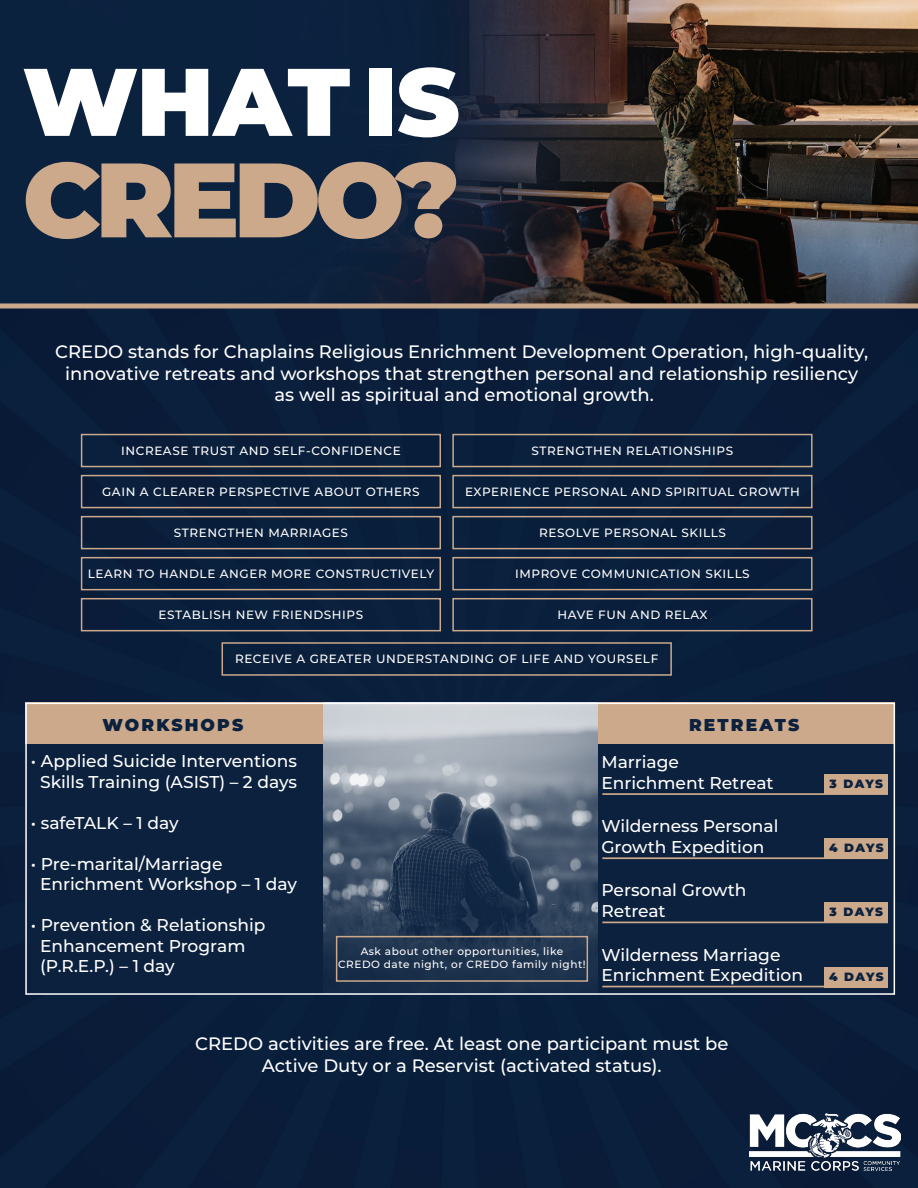
<style>
.page{position:relative;width:918px;height:1188px;background:#fff}
.page>*{position:absolute;margin:0;border:0;box-sizing:border-box;transform-origin:0 0}
.t1{font:900 105.45px "Montserrat";letter-spacing:-.055em;color:#cca98b}
.t2{font:900 95.7px "Montserrat";letter-spacing:-.01em;color:#fff}
.t3{font:500 18px "Montserrat";color:#fff}
.t4{font:500 17.1px "Montserrat";color:#fff}
.t5{font:900 17.1px "Montserrat";letter-spacing:.125em;color:#0b213e}
.t6{font:500 12px "Montserrat";letter-spacing:.05em;color:#fff}
.t7{font:900 12px "Montserrat";letter-spacing:.11em;color:#0b213e}
.t8{font:500 10.5px "Montserrat";letter-spacing:.05em;color:#fff}
</style>
<div class="page">
<img style="left:0;top:0;width:918px;height:1188px">
<img style="left:749px;top:1113px;width:152px;height:58px">
<div style="left:222px;top:642px;width:450px;height:34px;border:2px solid #cca98b"></div>
<div style="left:81px;top:434px;width:360px;height:33px;border:2px solid #cca98b"></div>
<div style="left:81px;top:516px;width:360px;height:33px;border:2px solid #cca98b"></div>
<div style="left:81px;top:475px;width:360px;height:33px;border:2px solid #cca98b"></div>
<div style="left:81px;top:557px;width:360px;height:33px;border:2px solid #cca98b"></div>
<div style="left:81px;top:598px;width:360px;height:33px;border:2px solid #cca98b"></div>
<div style="left:452px;top:434px;width:361px;height:33px;border:2px solid #cca98b"></div>
<div style="left:452px;top:516px;width:361px;height:33px;border:2px solid #cca98b"></div>
<div style="left:452px;top:475px;width:361px;height:33px;border:2px solid #cca98b"></div>
<div style="left:452px;top:557px;width:361px;height:33px;border:2px solid #cca98b"></div>
<div style="left:452px;top:598px;width:361px;height:33px;border:2px solid #cca98b"></div>
<div style="left:25px;top:703px;width:299px;height:292px;background:#0b213e"></div>
<div style="left:25px;top:703px;width:299px;height:41px;background:#cca98b"></div>
<div style="left:597px;top:703px;width:298px;height:292px;background:#0b213e"></div>
<div style="left:597px;top:703px;width:298px;height:41px;background:#cca98b"></div>
<hr style="left:602px;top:793px;width:286px;height:2px;background:#cca98b">
<div style="left:825px;top:774px;width:63px;height:20px;background:#cca98b"></div>
<hr style="left:602px;top:922px;width:286px;height:1px;background:#cca98b">
<div style="left:825px;top:903px;width:63px;height:20px;background:#cca98b"></div>
<hr style="left:602px;top:857px;width:286px;height:2px;background:#cca98b">
<div style="left:825px;top:839px;width:63px;height:19px;background:#cca98b"></div>
<hr style="left:602px;top:986px;width:286px;height:1px;background:#cca98b">
<div style="left:825px;top:967px;width:63px;height:20px;background:#cca98b"></div>
<img style="left:324px;top:706px;width:274px;height:286px">
<div style="left:336px;top:936px;width:252px;height:46px;border:2px solid #cca98b"></div>
<div style="left:25px;top:703px;width:870px;height:292px;border:2px solid #fff"></div>
<p class="t2" style="left:23px;top:30px;width:439px">WHAT IS</p>
<p class="t1" style="left:23px;top:121px;width:438px">CREDO?</p>
<p class="t3" style="left:55px;top:339px;width:814px">CREDO stands for Chaplains Religious Enrichment Development Operation, high-quality,</p>
<p class="t3" style="left:65px;top:361px;width:794px">innovative retreats and workshops that strengthen personal and relationship resiliency</p>
<p class="t3" style="left:274px;top:383px;width:381px">as well as spiritual and emotional growth.</p>
<p class="t6" style="left:121px;top:442px;width:281px">INCREASE TRUST AND SELF-CONFIDENCE</p>
<p class="t6" style="left:532px;top:442px;width:203px">STRENGTHEN RELATIONSHIPS</p>
<p class="t6" style="left:102px;top:483px;width:319px">GAIN A CLEARER PERSPECTIVE ABOUT OTHERS</p>
<p class="t6" style="left:465px;top:483px;width:336px">EXPERIENCE PERSONAL AND SPIRITUAL GROWTH</p>
<p class="t6" style="left:174px;top:524px;width:176px">STRENGTHEN MARRIAGES</p>
<p class="t6" style="left:539px;top:524px;width:188px">RESOLVE PERSONAL SKILLS</p>
<p class="t6" style="left:88px;top:565px;width:348px">LEARN TO HANDLE ANGER MORE CONSTRUCTIVELY</p>
<p class="t6" style="left:159px;top:606px;width:206px">ESTABLISH NEW FRIENDSHIPS</p>
<p class="t6" style="left:515px;top:565px;width:236px">IMPROVE COMMUNICATION SKILLS</p>
<p class="t6" style="left:557px;top:606px;width:152px">HAVE FUN AND RELAX</p>
<p class="t6" style="left:235px;top:651px;width:425px">RECEIVE A GREATER UNDERSTANDING OF LIFE AND YOURSELF</p>
<p class="t5" style="left:103px;top:712px;width:142px">WORKSHOPS</p>
<p class="t4" style="left:31px;top:749px;width:268px">• Applied Suicide Interventions</p>
<p class="t4" style="left:40px;top:770px;width:259px">Skills Training (ASIST) – 2 days</p>
<p class="t4" style="left:31px;top:811px;width:149px">• safeTALK – 1 day</p>
<p class="t4" style="left:31px;top:852px;width:193px">• Pre-marital/Marriage</p>
<p class="t4" style="left:40px;top:872px;width:259px">Enrichment Workshop – 1 day</p>
<p class="t4" style="left:31px;top:913px;width:236px">• Prevention &amp; Relationship</p>
<p class="t4" style="left:40px;top:934px;width:207px">Enhancement Program</p>
<p class="t4" style="left:40px;top:954px;width:136px">(P.R.E.P.) – 1 day</p>
<p class="t8" style="left:361px;top:944px;width:204px">Ask about other opportunities, like</p>
<p class="t8" style="left:338px;top:957px;width:249px">CREDO date night, or CREDO family night!</p>
<p class="t5" style="left:689px;top:712px;width:112px">RETREATS</p>
<p class="t4" style="left:601px;top:750px;width:79px">Marriage</p>
<p class="t4" style="left:601px;top:771px;width:174px">Enrichment Retreat</p>
<p class="t7" style="left:830px;top:775px;width:55px">3 DAYS</p>
<p class="t4" style="left:601px;top:814px;width:179px">Wilderness Personal</p>
<p class="t4" style="left:601px;top:835px;width:165px">Growth Expedition</p>
<p class="t7" style="left:829px;top:839px;width:56px">4 DAYS</p>
<p class="t4" style="left:601px;top:878px;width:147px">Personal Growth</p>
<p class="t4" style="left:601px;top:899px;width:66px">Retreat</p>
<p class="t7" style="left:830px;top:903px;width:55px">3 DAYS</p>
<p class="t4" style="left:601px;top:943px;width:181px">Wilderness Marriage</p>
<p class="t4" style="left:601px;top:963px;width:203px">Enrichment Expedition</p>
<p class="t7" style="left:829px;top:967px;width:56px">4 DAYS</p>
<p class="t3" style="left:195px;top:1031px;width:535px">CREDO activities are free. At least one participant must be</p>
<p class="t3" style="left:262px;top:1053px;width:401px">Active Duty or a Reservist (activated status).</p>
</div>
